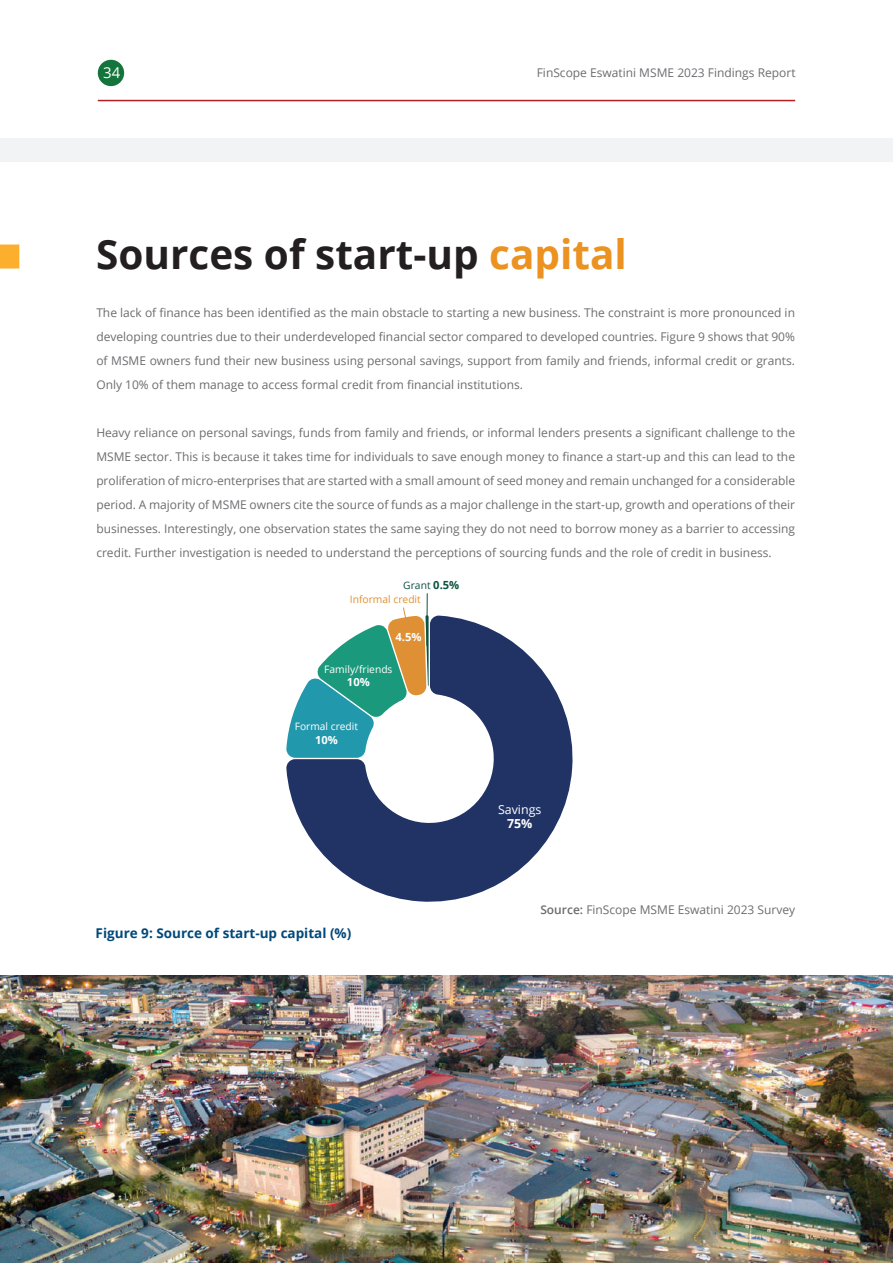
<style>
.page{position:relative;width:893px;height:1263px;background:#fff}
.page>*{position:absolute;margin:0;border:0;box-sizing:border-box;transform-origin:0 0}
.t1{font:700 40.5px "Open Sans";color:#231f20}
.t2{font:15px "Open Sans";color:#fff}
.t3{font:700 13.5px "Open Sans";color:#00497b}
.t4{font:12.45px "Open Sans";color:#fff}
.t5{font:700 12.45px "Open Sans";color:#fff}
.t6{font:12px/24px "Open Sans";color:#6c6d70;text-align:justify}
.t7{font:700 11.25px "Open Sans";color:#fff}
.t8{font:700 11.1px "Open Sans";color:#fff}
.t9{font:10.2px "Open Sans";color:#fff}
.t10{font:10.2px "Open Sans";color:#df9034}
.t11{font:10.2px "Open Sans";color:#0d5342}
.s1{color:#eb9221}
.s2{font-weight:700;font-size:11.25px}
.s3{font-weight:600}
</style>
<div class="page">
<div style="left:0;top:244px;width:19px;height:24px;background:#fbaf2c"></div>
<hr style="left:98px;top:100px;width:697px;height:1px;background:#b31f23">
<div style="left:98px;top:60px;width:26px;height:26px;background:#13753b;border-radius:50%"></div>
<img style="left:0;top:975px;width:893px;height:288px">
<div style="left:0;top:138px;width:893px;height:24px;background:#f2f3f4"></div>
<svg style="left:286px;top:616px;width:287px;height:286px;fill:#203364"></svg>
<svg style="left:286px;top:607px;width:143px;height:151px"></svg>
<hr style="left:427px;top:593px;width:1px;height:53px;background:#0d5342">
<p class="t2" style="left:103px;top:62px;width:19px">34</p>
<p class="t6" style="left:537px;top:60px;width:260px">FinScope Eswatini MSME 2023 Findings Report</p>
<h1 class="t1" style="left:96px;top:225px;width:532px">Sources of start-up <span class="s1">capital</span></h1>
<p class="t6" style="left:96px;top:300px;width:700px">The lack of finance has been identified as the main obstacle to starting a new business. The constraint is more pronounced in developing countries due to their underdeveloped financial sector compared to developed countries. Figure 9 shows that 90% of MSME owners fund their new business using personal savings, support from family and friends, informal credit or grants.<br>Only 10% of them manage to access formal credit from financial institutions.</p>
<p class="t6" style="left:96px;top:420px;width:700px">Heavy reliance on personal savings, funds from family and friends, or informal lenders presents a significant challenge to the MSME sector. This is because it takes time for individuals to save enough money to finance a start-up and this can lead to the proliferation of micro-enterprises that are started with a small amount of seed money and remain unchanged for a considerable period. A majority of MSME owners cite the source of funds as a major challenge in the start-up, growth and operations of their businesses. Interestingly, one observation states the same saying they do not need to borrow money as a barrier to accessing credit. Further investigation is needed to understand the perceptions of sourcing funds and the role of credit in business.</p>
<p class="t11" style="left:403px;top:578px;width:58px">Grant <span class="s2">0.5%</span></p>
<p class="t10" style="left:350px;top:592px;width:72px">Informal credit</p>
<p class="t7" style="left:395px;top:628px;width:28px">4.5%</p>
<p class="t9" style="left:324px;top:662px;width:70px">Family/friends</p>
<p class="t7" style="left:347px;top:674px;width:24px">10%</p>
<p class="t9" style="left:295px;top:719px;width:65px">Formal credit</p>
<p class="t8" style="left:315px;top:732px;width:24px">10%</p>
<p class="t3" style="left:96px;top:924px;width:257px">Figure 9: Source of start-up capital (%)</p>
<p class="t4" style="left:498px;top:800px;width:45px">Savings</p>
<p class="t5" style="left:507px;top:815px;width:27px">75%</p>
<p class="t6" style="left:540px;top:897px;width:256px"><span class="s3">Source:</span> FinScope MSME Eswatini 2023 Survey</p>
</div>
